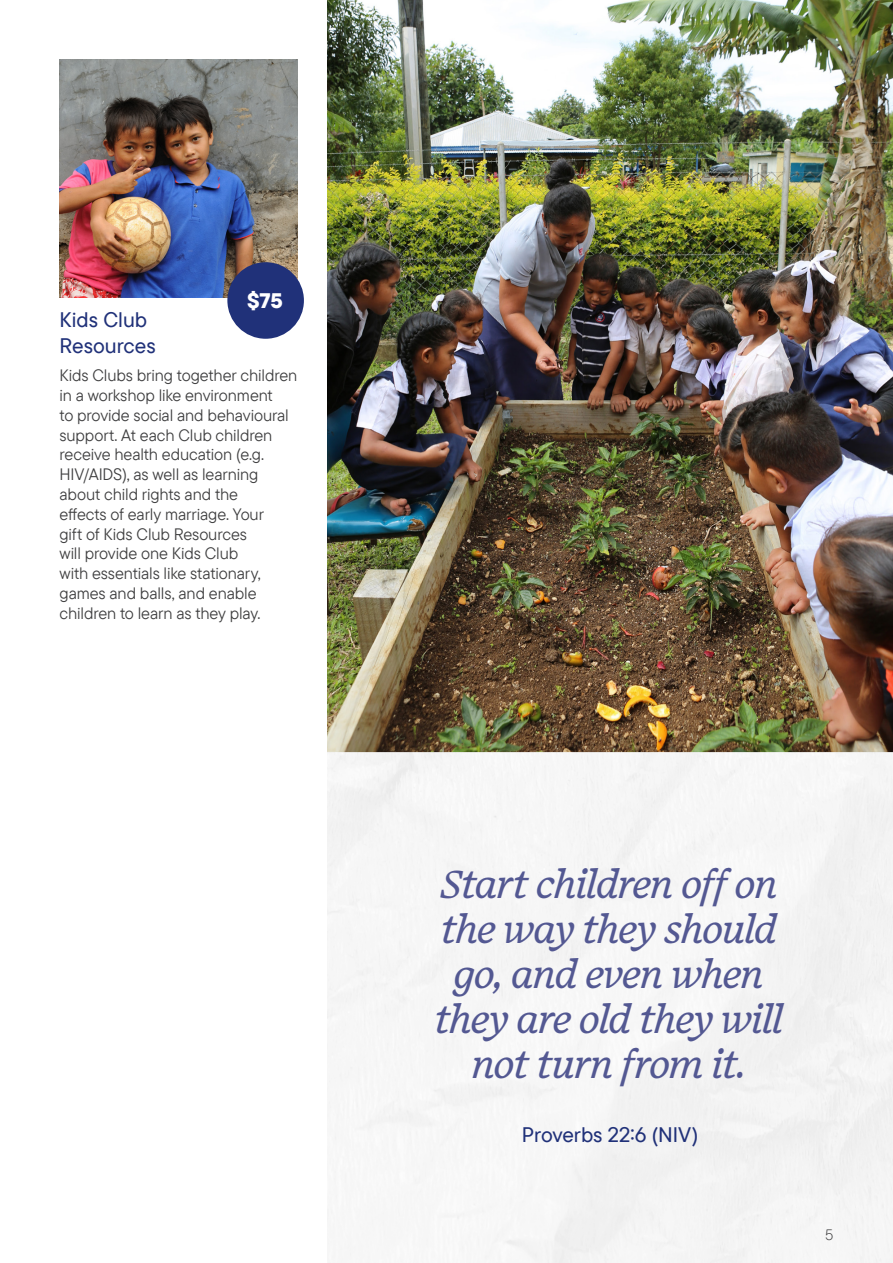
<style>
.page{position:relative;width:893px;height:1263px;background:#fff}
.page>*{position:absolute;margin:0;border:0;box-sizing:border-box;transform-origin:0 0}
.Heading{font:italic 40.5px/45px "Embury Text";letter-spacing:-.05em;color:#535892;text-align:center;scale:.95 1}
.Intro_paragraph{font:500 21px/25.5px "TT Commons Pro";color:#203179}
.Intro_paragraph-2{font:800 21px "TT Commons Pro";color:#fff}
.Body{font:16.5px/19.8px "TT Commons Pro";letter-spacing:-.005em;color:#3e3e3f}
.Intro_paragraph-3{font:300 15px "TT Commons Pro";color:#3e3e3f}
</style>
<div class="page">
<img style="left:327px;top:0;width:566px;height:1263px">
<img style="left:60px;top:60px;width:238px;height:238px">
<div style="left:227px;top:262px;width:77px;height:77px;background:#203179;border-radius:50%"></div>
<p class="Intro_paragraph-2" style="left:247px;top:284px;width:37px">$75</p>
<p class="Intro_paragraph" style="left:60px;top:307px;width:98px">Kids Club<br>Resources</p>
<p class="Body" style="left:60px;top:366px;width:239px">Kids Clubs bring together children in a workshop like environment<br>to provide social and behavioural support. At each Club children receive health education (e.g.<br>HIV/AIDS), as well as learning about child rights and the<br>effects of early marriage. Your<br>gift of Kids Club Resources<br>will provide one Kids Club<br>with essentials like stationary, games and balls, and enable children to learn as they play.</p>
<h2 class="Heading" style="left:436px;top:862px;width:369px">Start children off on the way they should go, and even when they are old they will not turn from it.</h2>
<p class="Intro_paragraph" style="left:522px;top:1122px;width:178px">Proverbs 22:6 (NIV)</p>
<p class="Intro_paragraph-3" style="left:825px;top:1224px;width:10px">5</p>
</div>
